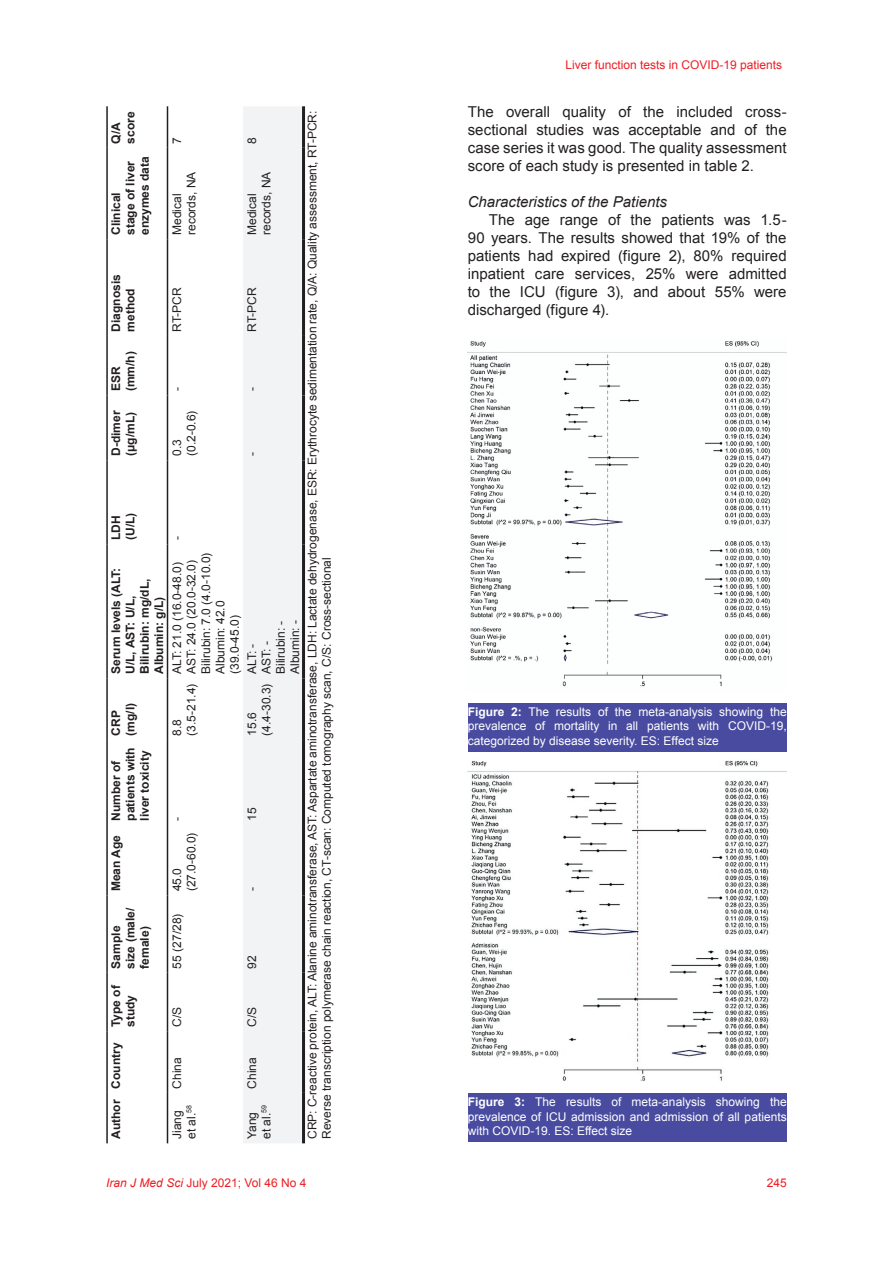
<style>
.page{position:relative;width:893px;height:1263px;background:#fff}
.page>*{position:absolute;margin:0;border:0;box-sizing:border-box;transform-origin:0 0}
.t1{font:15px/18px "Arial";color:#231f20;text-align:justify}
.t2{font:italic 15px "Arial";color:#231f20}
.t3{font:12px/14.4px "Arial";color:#231f20}
.t4{font:12px/14.4px "Arial";color:#fff;text-align:justify}
.t5{font:700 12px/14.4px "Arial";color:#231f20}
.t6{font:12px "Arial";color:#ee1d23}
.s1{font-weight:700}
.s2{font-style:italic}
</style>
<div class="page">
<div style="left:243px;top:107px;width:59px;height:1036px;background:#f2f3f4"></div>
<hr style="left:106px;top:1093px;width:2px;height:50px;background:#231f20">
<hr style="left:106px;top:1031px;width:2px;height:62px;background:#231f20">
<hr style="left:106px;top:973px;width:2px;height:58px;background:#231f20">
<hr style="left:106px;top:896px;width:2px;height:77px;background:#231f20">
<hr style="left:106px;top:825px;width:2px;height:71px;background:#231f20">
<hr style="left:106px;top:740px;width:2px;height:85px;background:#231f20">
<hr style="left:106px;top:678px;width:2px;height:62px;background:#231f20">
<hr style="left:106px;top:544px;width:2px;height:134px;background:#231f20">
<hr style="left:106px;top:460px;width:2px;height:84px;background:#231f20">
<hr style="left:106px;top:395px;width:2px;height:65px;background:#231f20">
<hr style="left:106px;top:336px;width:2px;height:59px;background:#231f20">
<hr style="left:106px;top:239px;width:2px;height:97px;background:#231f20">
<hr style="left:106px;top:148px;width:2px;height:91px;background:#231f20">
<hr style="left:106px;top:106px;width:2px;height:42px;background:#231f20">
<hr style="left:167px;top:1093px;width:1px;height:50px;background:#231f20">
<hr style="left:167px;top:1031px;width:1px;height:62px;background:#231f20">
<hr style="left:167px;top:973px;width:1px;height:58px;background:#231f20">
<hr style="left:167px;top:896px;width:1px;height:77px;background:#231f20">
<hr style="left:167px;top:825px;width:1px;height:71px;background:#231f20">
<hr style="left:167px;top:740px;width:1px;height:85px;background:#231f20">
<hr style="left:167px;top:678px;width:1px;height:62px;background:#231f20">
<hr style="left:167px;top:544px;width:1px;height:134px;background:#231f20">
<hr style="left:167px;top:460px;width:1px;height:84px;background:#231f20">
<hr style="left:167px;top:395px;width:1px;height:65px;background:#231f20">
<hr style="left:167px;top:336px;width:1px;height:59px;background:#231f20">
<hr style="left:167px;top:239px;width:1px;height:97px;background:#231f20">
<hr style="left:167px;top:148px;width:1px;height:91px;background:#231f20">
<hr style="left:167px;top:106px;width:1px;height:42px;background:#231f20">
<hr style="left:302px;top:1093px;width:3px;height:50px;background:#231f20">
<hr style="left:302px;top:1031px;width:3px;height:62px;background:#231f20">
<hr style="left:302px;top:973px;width:3px;height:58px;background:#231f20">
<hr style="left:302px;top:896px;width:3px;height:77px;background:#231f20">
<hr style="left:302px;top:825px;width:3px;height:71px;background:#231f20">
<hr style="left:302px;top:740px;width:3px;height:85px;background:#231f20">
<hr style="left:302px;top:678px;width:3px;height:62px;background:#231f20">
<hr style="left:302px;top:544px;width:3px;height:134px;background:#231f20">
<hr style="left:302px;top:460px;width:3px;height:84px;background:#231f20">
<hr style="left:302px;top:395px;width:3px;height:65px;background:#231f20">
<hr style="left:302px;top:336px;width:3px;height:59px;background:#231f20">
<hr style="left:302px;top:239px;width:3px;height:97px;background:#231f20">
<hr style="left:302px;top:148px;width:3px;height:91px;background:#231f20">
<hr style="left:302px;top:106px;width:3px;height:42px;background:#231f20">
<img style="left:468px;top:341px;width:319px;height:346px">
<img style="left:468px;top:760px;width:319px;height:321px">
<div style="left:468px;top:1093px;width:319px;height:49px;background:#484b9f"></div>
<div style="left:468px;top:703px;width:319px;height:48px;background:#484b9f"></div>
<p class="t5" style="left:109px;top:143px;width:34px;rotate:-90deg">Q/A score</p>
<p class="t5" style="left:109px;top:235px;width:80px;rotate:-90deg">Clinical<br>stage of liver enzymes data</p>
<p class="t5" style="left:109px;top:332px;width:59px;rotate:-90deg">Diagnosis method</p>
<p class="t5" style="left:109px;top:391px;width:41px;rotate:-90deg">ESR (mm/h)</p>
<p class="t5" style="left:109px;top:456px;width:47px;rotate:-90deg">D-dimer (μg/mL)</p>
<p class="t3" style="left:170px;top:143px;width:8px;rotate:-90deg">7</p>
<p class="t3" style="left:170px;top:235px;width:65px;rotate:-90deg">Medical records, NA</p>
<p class="t3" style="left:170px;top:332px;width:46px;rotate:-90deg">RT-PCR</p>
<p class="t3" style="left:170px;top:391px;width:5px;rotate:-90deg">-</p>
<p class="t3" style="left:170px;top:456px;width:47px;rotate:-90deg">0.3 (0.2-0.6)</p>
<p class="t5" style="left:109px;top:540px;width:29px;rotate:-90deg">LDH (U/L)</p>
<p class="t3" style="left:170px;top:540px;width:5px;rotate:-90deg">-</p>
<p class="t3" style="left:245px;top:143px;width:8px;rotate:-90deg">8</p>
<p class="t3" style="left:245px;top:235px;width:65px;rotate:-90deg">Medical records, NA</p>
<p class="t3" style="left:245px;top:332px;width:46px;rotate:-90deg">RT-PCR</p>
<p class="t3" style="left:245px;top:391px;width:5px;rotate:-90deg">-</p>
<p class="t3" style="left:245px;top:456px;width:5px;rotate:-90deg">-</p>
<p class="t3" style="left:170px;top:674px;width:123px;rotate:-90deg">ALT: 21.0 (16.0-48.0)<br>AST: 24.0 (20.0-32.0)<br>Bilirubin: 7.0 (4.0-10.0)<br>Albumin: 42.0 (39.0-45.0)</p>
<p class="t5" style="left:109px;top:674px;width:108px;rotate:-90deg">Serum levels (ALT:<br>U/L, AST: U/L,<br>Bilirubin: mg/dL,<br>Albumin: g/L)</p>
<p class="t3" style="left:245px;top:674px;width:56px;rotate:-90deg">ALT: -<br>AST: -<br>Bilirubin: -<br>Albumin: -</p>
<p class="t5" style="left:109px;top:736px;width:34px;rotate:-90deg">CRP (mg/l)</p>
<p class="t5" style="left:109px;top:821px;width:75px;text-indent:-71px;rotate:-90deg">Mean Age Number of patients with liver toxicity</p>
<p class="t5" style="left:109px;top:968px;width:62px;rotate:-90deg">Sample size (male/ female)</p>
<p class="t5" style="left:109px;top:1027px;width:44px;rotate:-90deg">Type of study</p>
<p class="t5" style="left:109px;top:1139px;width:98px;rotate:-90deg">Author Country</p>
<p class="t3" style="left:170px;top:736px;width:54px;rotate:-90deg">8.8 (3.5-21.4)</p>
<p class="t3" style="left:170px;top:821px;width:5px;rotate:-90deg">-</p>
<p class="t3" style="left:170px;top:891px;width:60px;rotate:-90deg">45.0 (27.0-60.0)</p>
<p class="t3" style="left:170px;top:968px;width:56px;rotate:-90deg">55 (27/28)</p>
<p class="t3" style="left:170px;top:1027px;width:22px;rotate:-90deg">C/S</p>
<p class="t3" style="left:170px;top:1089px;width:33px;rotate:-90deg">China</p>
<p class="t3" style="left:170px;top:1139px;width:35px;rotate:-90deg">Jiang et al.<sup>58</sup></p>
<p class="t3" style="left:245px;top:736px;width:54px;rotate:-90deg">15.6 (4.4-30.3)</p>
<p class="t3" style="left:245px;top:821px;width:15px;rotate:-90deg">15</p>
<p class="t3" style="left:245px;top:891px;width:5px;rotate:-90deg">-</p>
<p class="t3" style="left:245px;top:968px;width:15px;rotate:-90deg">92</p>
<p class="t3" style="left:245px;top:1027px;width:22px;rotate:-90deg">C/S</p>
<p class="t3" style="left:245px;top:1089px;width:33px;rotate:-90deg">China</p>
<p class="t3" style="left:245px;top:1139px;width:35px;rotate:-90deg">Yang et al.<sup>59</sup></p>
<p class="t3" style="left:305px;top:1139px;width:1030px;rotate:-90deg">CRP: C-reactive protein, ALT: Alanine aminotransferase, AST: Aspartate aminotransferase, LDH: Lactate dehydrogenase, ESR: Erythrocyte sedimentation rate, Q/A: Quality assessment, RT-PCR:<br>Reverse transcription polymerase chain reaction, CT-scan: Computed tomography scan, C/S: Cross-sectional</p>
<p class="t6" style="left:565px;top:57px;width:218px">Liver function tests in COVID-19 patients</p>
<p class="t1" style="left:468px;top:103px;width:320px">The overall quality of the included cross&shy;sectional studies was acceptable and of the case series it was good. The quality assessment score of each study is presented in table 2.</p>
<p class="t2" style="left:468px;top:192px;width:201px">Characteristics of the Patients</p>
<p class="t1" style="left:468px;top:211px;width:320px;text-indent:21px">The age range of the patients was 1.5- 90 years. The results showed that 19% of the patients had expired (figure 2), 80% required inpatient care services, 25% were admitted to the ICU (figure 3), and about 55% were discharged (figure 4).</p>
<p class="t4" style="left:468px;top:704px;width:320px"><span class="s1">Figure 2:</span> The results of the meta-analysis showing the prevalence of mortality in all patients with COVID-19, categorized by disease severity. ES: Effect size</p>
<p class="t4" style="left:468px;top:1095px;width:320px"><span class="s1">Figure 3:</span> The results of meta-analysis showing the prevalence of ICU admission and admission of all patients with COVID-19. ES: Effect size</p>
<p class="t6" style="left:106px;top:1175px;width:202px"><span class="s2">Iran J Med Sci</span> July 2021; Vol 46 No 4</p>
<p class="t6" style="left:767px;top:1175px;width:22px">245</p>
</div>
